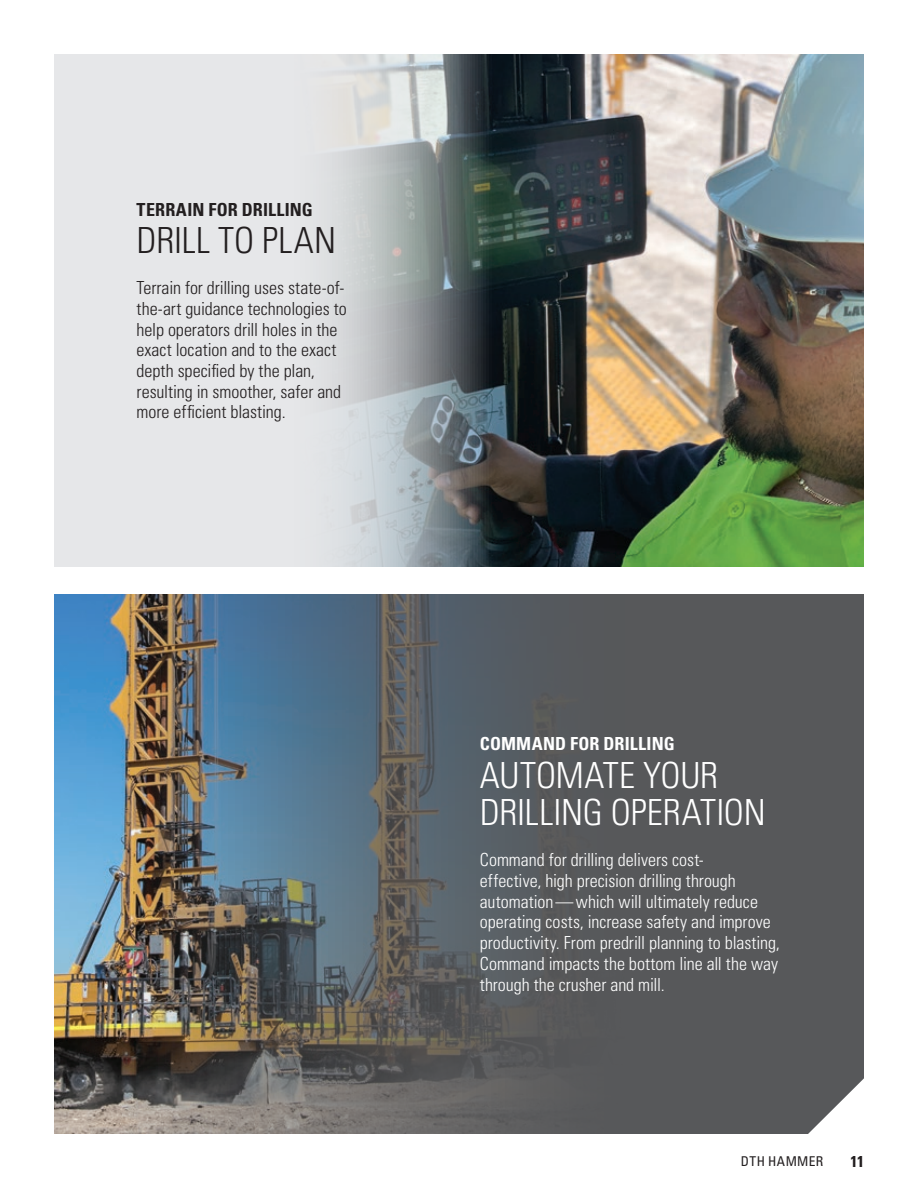
<style>
.page{position:relative;width:918px;height:1188px;background:#fff}
.page>*{position:absolute;margin:0;border:0;box-sizing:border-box;transform-origin:0 0}
.Copy{font:300 condensed 36px/37.5px "Univers LT Std";letter-spacing:-.005em;color:#fff}
.Copy-2{font:300 condensed 36px "Univers LT Std";letter-spacing:.005em;color:#231f20}
.Copy-3{font:300 condensed 18px/20.7px "Univers LT Std";color:#fff}
.Copy-4{font:300 condensed 18px/20.7px "Univers LT Std";color:#231f20}
.Copy-5{font:700 condensed 18px "Univers LT Std";letter-spacing:.01em;color:#fff}
.Copy-6{font:700 condensed 18px "Univers LT Std";letter-spacing:.01em;color:#231f20}
.t1{font:700 condensed 15.75px "Univers LT Std";color:#231f20}
.t2{font:condensed 13.5px "Univers LT Std";letter-spacing:.035em;color:#231f20}
</style>
<div class="page">
<div style="left:54px;top:54px;width:810px;height:513px;background:#e6e7e9"></div>
<img style="left:332px;top:54px;width:532px;height:513px">
<img style="left:54px;top:594px;width:810px;height:540px">
<p class="Copy-6" style="left:137px;top:198px;width:178px">TERRAIN FOR DRILLING</p>
<p class="Copy-2" style="left:137px;top:219px;width:201px">DRILL TO PLAN</p>
<p class="Copy-4" style="left:137px;top:277px;width:212px">Terrain for drilling uses state-of&shy;the-art guidance technologies to help operators drill holes in the exact location and to the exact depth specified by the plan, resulting in smoother, safer and more efficient blasting.</p>
<p class="Copy-5" style="left:480px;top:733px;width:196px">COMMAND FOR DRILLING</p>
<p class="Copy" style="left:480px;top:757px;width:287px">AUTOMATE YOUR<br>DRILLING OPERATION</p>
<p class="Copy-3" style="left:480px;top:850px;width:302px">Command for drilling delivers cost-<br>effective, high precision drilling through automation—which will ultimately reduce operating costs, increase safety and improve productivity. From predrill planning to blasting, Command impacts the bottom line all the way through the crusher and mill.</p>
<p class="t2" style="left:741px;top:1153px;width:84px">DTH HAMMER</p>
<p class="t1" style="left:850px;top:1151px;width:15px">11</p>
</div>
